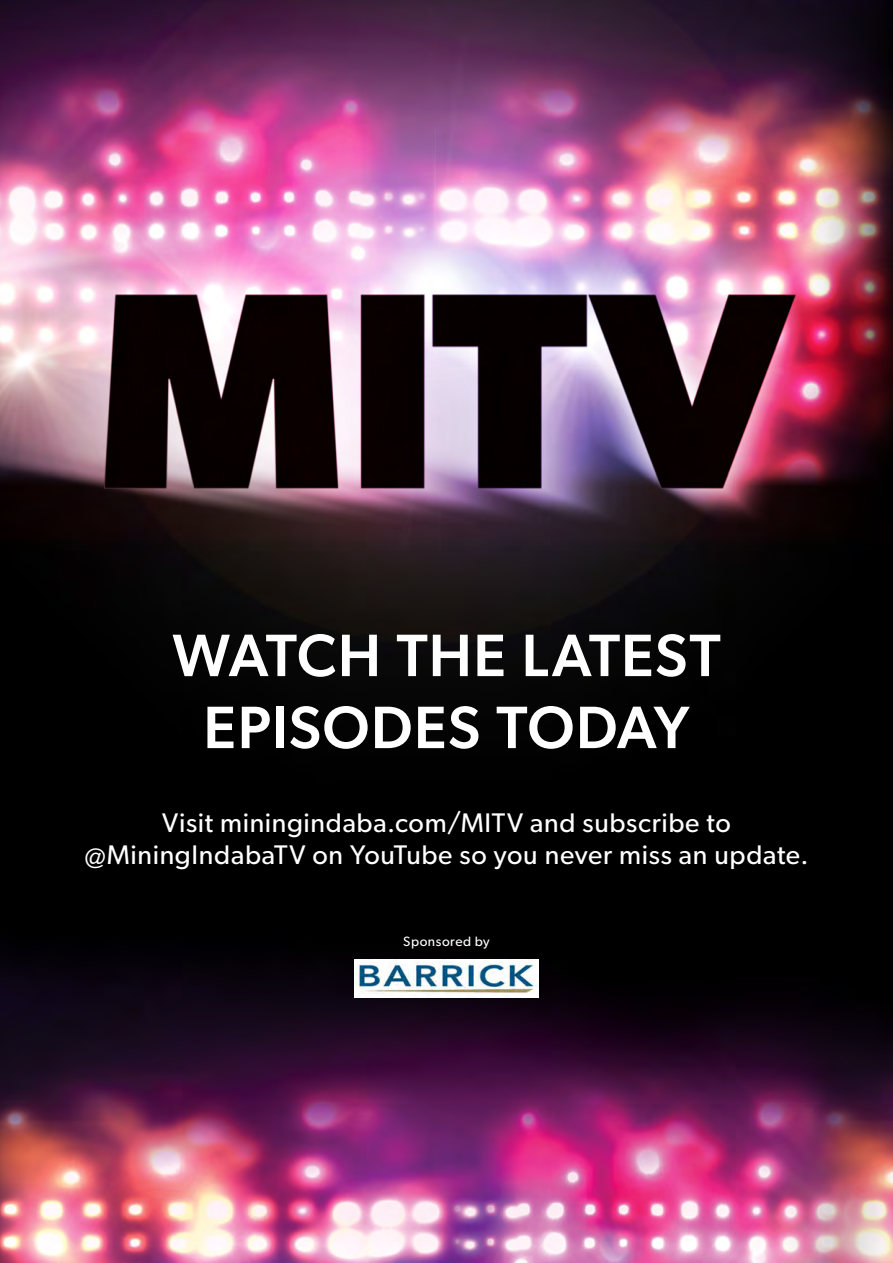
<style>
.page{position:relative;width:893px;height:1263px;background:#fff}
.page>*{position:absolute;margin:0;border:0;box-sizing:border-box;transform-origin:0 0}
.t1{font:500 60px/72px "Gibson";letter-spacing:.015em;color:#fff;text-align:center}
.t2{font:27px/32.4px "Gibson";letter-spacing:.025em;color:#fff;text-align:center}
.t3{font:13.5px "Gibson";letter-spacing:.04em;color:#fff}
</style>
<div class="page">
<img style="left:0;top:0;width:893px;height:1263px">
<img style="left:355px;top:960px;width:183px;height:37px">
<h1 class="t1" style="left:172px;top:615px;width:550px">WATCH THE LATEST<br>EPISODES TODAY</h1>
<p class="t2" style="left:84px;top:806px;width:726px">Visit miningindaba.com/MITV and subscribe to @MiningIndabaTV on YouTube so you never miss an update.</p>
<p class="t3" style="left:403px;top:934px;width:88px">Sponsored by</p>
</div>
